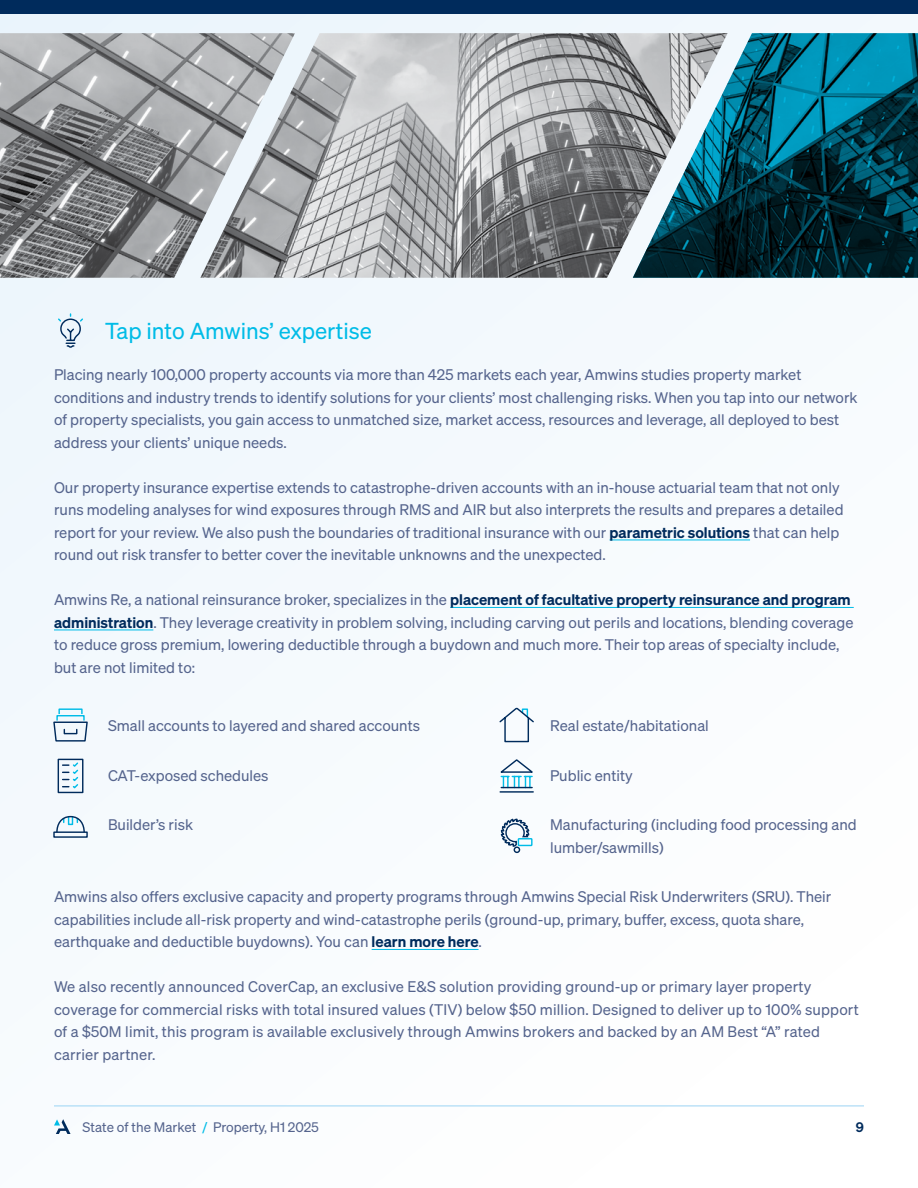
<style>
.page{position:relative;width:918px;height:1188px;background:#f7fbfd}
.page>*{position:absolute;margin:0;border:0;box-sizing:border-box;transform-origin:0 0}
.t1{font:22.5px "Sohne Buch";color:#00bce7}
.t2{font:15px/22.5px "Sohne Buch";color:#55648d}
.t3{font:13.5px "Sohne Buch";color:#55648d}
.t4{font:600 13.5px "Sohne";color:#002b5c}
.s1{font-family:"Sohne";font-weight:600;color:#002b5c}
.s2{color:#00bce7}
</style>
<div class="page">
<div style="left:0;top:0;width:918px;height:14px;background:#002b5c"></div>
<div style="left:48px;top:1104px;width:830px;height:24px;background:#fcfdfe"></div>
<hr style="left:54px;top:1106px;width:810px;height:1px;background:#9bd4f4">
<svg style="left:54px;top:1119px;width:17px;height:15px"></svg>
<hr style="left:610px;top:540px;width:140px;height:1px;background:#00bce7">
<hr style="left:450px;top:607px;width:404px;height:1px;background:#00bce7">
<hr style="left:54px;top:630px;width:99px;height:1px;background:#00bce7">
<hr style="left:372px;top:949px;width:107px;height:1px;background:#00bce7">
<svg style="left:58px;top:313px;width:25px;height:35px"></svg>
<div style="left:56px;top:715px;width:29px;height:6px;border:1px solid #00bce7"></div>
<div style="left:58px;top:708px;width:25px;height:6px;border:1px solid #00bce7"></div>
<svg style="left:53px;top:721px;width:35px;height:21px"></svg>
<svg style="left:499px;top:708px;width:35px;height:34px"></svg>
<svg style="left:58px;top:759px;width:25px;height:34px"></svg>
<svg style="left:499px;top:759px;width:35px;height:34px"></svg>
<div style="left:53px;top:831px;width:35px;height:7px;border:1px solid #002b5c"></div>
<svg style="left:55px;top:816px;width:31px;height:17px"></svg>
<svg style="left:501px;top:819px;width:29px;height:32px"></svg>
<div style="left:518px;top:838px;width:15px;height:8px;border:1px solid #00bce7"></div>
<div style="left:514px;top:846px;width:6px;height:7px;border:1px solid #002b5c;border-radius:50%"></div>
<img style="left:0;top:33px;width:200px;height:245px">
<img style="left:200px;top:33px;width:433px;height:245px">
<svg style="left:633px;top:33px;width:285px;height:245px;background:#286170"></svg>
<h1 class="t1" style="left:105px;top:318px;width:268px">Tap into Amwins’ expertise</h1>
<p class="t2" style="left:54px;top:363px;width:805px">Placing nearly 100,000 property accounts via more than 425 markets each year, Amwins studies property market conditions and industry trends to identify solutions for your clients’ most challenging risks. When you tap into our network of property specialists, you gain access to unmatched size, market access, resources and leverage, all deployed to best address your clients’ unique needs.</p>
<p class="t2" style="left:54px;top:476px;width:791px">Our property insurance expertise extends to catastrophe-driven accounts with an in-house actuarial team that not only runs modeling analyses for wind exposures through RMS and AIR but also interprets the results and prepares a detailed report for your review. We also push the boundaries of traditional insurance with our <span class="s1">parametric solutions</span> that can help round out risk transfer to better cover the inevitable unknowns and the unexpected.</p>
<p class="t2" style="left:54px;top:588px;width:801px">Amwins Re, a national reinsurance broker, specializes in the <span class="s1">placement of facultative property reinsurance and program administration</span>. They leverage creativity in problem solving, including carving out perils and locations, blending coverage to reduce gross premium, lowering deductible through a buydown and much more. Their top areas of specialty include, but are not limited to:</p>
<p class="t2" style="left:550px;top:714px;width:160px">Real estate/habitational</p>
<p class="t2" style="left:550px;top:764px;width:84px">Public entity</p>
<p class="t2" style="left:550px;top:813px;width:308px">Manufacturing (including food processing and lumber/sawmills)</p>
<p class="t2" style="left:54px;top:885px;width:779px">Amwins also offers exclusive capacity and property programs through Amwins Special Risk Underwriters (SRU). Their capabilities include all-risk property and wind-catastrophe perils (ground-up, primary, buffer, excess, quota share, earthquake and deductible buydowns). You can <span class="s1">learn more here</span>.</p>
<p class="t2" style="left:54px;top:975px;width:806px">We also recently announced CoverCap, an exclusive E&amp;S solution providing ground-up or primary layer property coverage for commercial risks with total insured values (TIV) below $50 million. Designed to deliver up to 100% support of a $50M limit, this program is available exclusively through Amwins brokers and backed by an AM Best “A” rated carrier partner.</p>
<p class="t2" style="left:108px;top:714px;width:314px">Small accounts to layered and shared accounts</p>
<p class="t2" style="left:108px;top:764px;width:162px">CAT-exposed schedules</p>
<p class="t2" style="left:108px;top:813px;width:87px">Builder’s risk</p>
<p class="t3" style="left:83px;top:1119px;width:238px">State of the Market <span class="s2">/</span> Property, H1 2025</p>
<p class="t4" style="left:856px;top:1119px;width:10px">9</p>
</div>
